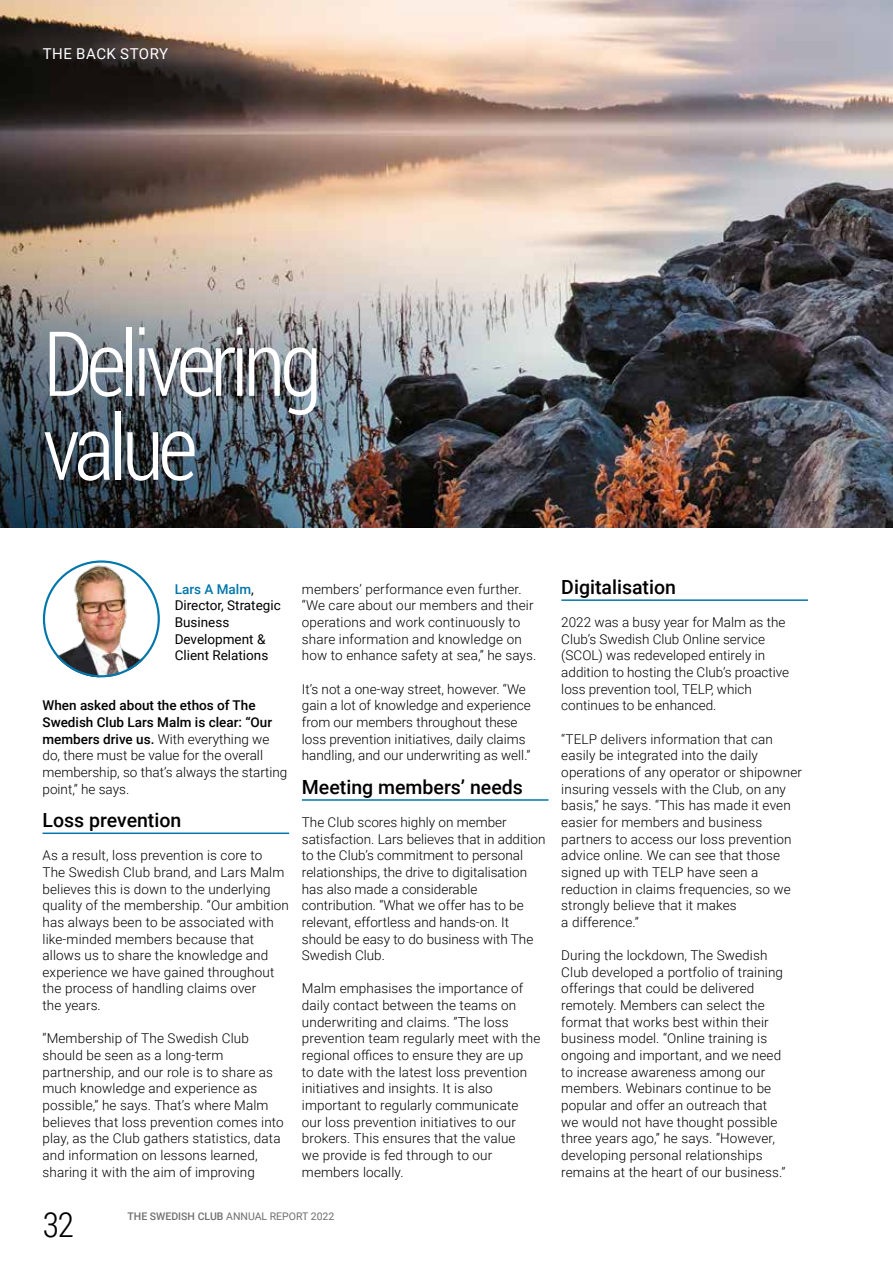
<style>
.page{position:relative;width:893px;height:1263px;background:#fff}
.page>*{position:absolute;margin:0;border:0;box-sizing:border-box;transform-origin:0 0}
.t1{font:300 90px/84px "Roboto Condensed";letter-spacing:-.065em;color:#fff}
.t2{font:300 34.5px "Roboto Condensed";color:#000}
.t3{font:500 19.5px "Roboto";color:#000}
.t4{font:15px "Roboto";letter-spacing:.035em;color:#fff}
.t5{font:300 13.5px/16.6px "Roboto";letter-spacing:.01em;color:#000}
.t6{font:13.5px/16.6px "Roboto";color:#000}
.t7{font:10.5px "Roboto";color:#706f6f}
.s1{font-weight:500;color:#0076ab}
.s2{font-weight:500}
</style>
<div class="page">
<img style="left:0;top:0;width:893px;height:527px">
<hr style="left:43px;top:832px;width:246px;height:2px;background:#0076ab">
<hr style="left:302px;top:799px;width:247px;height:2px;background:#0076ab">
<hr style="left:561px;top:599px;width:247px;height:2px;background:#0076ab">
<img style="left:43px;top:560px;width:117px;height:117px;border-radius:58px">
<div style="left:43px;top:560px;width:117px;height:117px;border:2px solid #0076ab;border-radius:50%"></div>
<p class="t4" style="left:43px;top:43px;width:127px">THE BACK STORY</p>
<h1 class="t1" style="left:43px;top:319px;width:281px">Delivering value</h1>
<p class="t6" style="left:175px;top:580px;width:108px"><span class="s1">Lars A Malm</span>,<br>Director, Strategic<br>Business<br>Development &amp;<br>Client Relations</p>
<p class="t5" style="left:43px;top:697px;width:246px"><span class="s2">When asked about the ethos of The Swedish Club Lars Malm is clear: “Our members drive us.</span> With everything we do, there must be value for the overall membership, so that’s always the starting point,” he says.</p>
<h3 class="t3" style="left:43px;top:806px;width:140px">Loss prevention</h3>
<p class="t5" style="left:43px;top:847px;width:248px">As a result, loss prevention is core to<br>The Swedish Club brand, and Lars Malm believes this is down to the underlying quality of the membership. “Our ambition has always been to be associated with like-minded members because that allows us to share the knowledge and experience we have gained throughout the process of handling claims over<br>the years.</p>
<p class="t5" style="left:43px;top:1030px;width:243px">“Membership of The Swedish Club should be seen as a long-term partnership, and our role is to share as much knowledge and experience as possible,” he says. That’s where Malm believes that loss prevention comes into play, as the Club gathers statistics, data and information on lessons learned, sharing it with the aim of improving</p>
<p class="t5" style="left:302px;top:580px;width:236px">members’ performance even further. “We care about our members and their operations and work continuously to share information and knowledge on how to enhance safety at sea,” he says.</p>
<p class="t5" style="left:302px;top:680px;width:230px">It’s not a one-way street, however. “We gain a lot of knowledge and experience from our members throughout these loss prevention initiatives, daily claims handling, and our underwriting as well.”</p>
<h3 class="t3" style="left:302px;top:773px;width:222px">Meeting members’ needs</h3>
<p class="t5" style="left:302px;top:813px;width:245px">The Club scores highly on member satisfaction. Lars believes that in addition to the Club’s commitment to personal relationships, the drive to digitalisation has also made a considerable contribution. “What we offer has to be relevant, effortless and hands-on. It should be easy to do business with The Swedish Club.</p>
<p class="t5" style="left:302px;top:980px;width:240px">Malm emphasises the importance of daily contact between the teams on underwriting and claims. ”The loss prevention team regularly meet with the regional offices to ensure they are up<br>to date with the latest loss prevention initiatives and insights. It is also important to regularly communicate our loss prevention initiatives to our brokers. This ensures that the value<br>we provide is fed through to our members locally.</p>
<h2 class="t2" style="left:43px;top:1201px;width:33px">32</h2>
<p class="t7" style="left:128px;top:1209px;width:208px"><span class="s2">THE SWEDISH CLUB</span> ANNUAL REPORT 2022</p>
<h3 class="t3" style="left:561px;top:573px;width:116px">Digitalisation</h3>
<p class="t5" style="left:561px;top:613px;width:229px">2022 was a busy year for Malm as the Club’s Swedish Club Online service (SCOL) was redeveloped entirely in addition to hosting the Club’s proactive loss prevention tool, TELP, which continues to be enhanced.</p>
<p class="t5" style="left:561px;top:730px;width:242px">“TELP delivers information that can easily be integrated into the daily operations of any operator or shipowner insuring vessels with the Club, on any basis,” he says. “This has made it even easier for members and business partners to access our loss prevention advice online. We can see that those signed up with TELP have seen a reduction in claims frequencies, so we strongly believe that it makes<br>a difference.”</p>
<p class="t5" style="left:561px;top:946px;width:226px">During the lockdown, The Swedish Club developed a portfolio of training offerings that could be delivered remotely. Members can select the format that works best within their business model. “Online training is ongoing and important, and we need to increase awareness among our members. Webinars continue to be popular and offer an outreach that we would not have thought possible three years ago,” he says. “However, developing personal relationships remains at the heart of our business.”</p>
</div>
